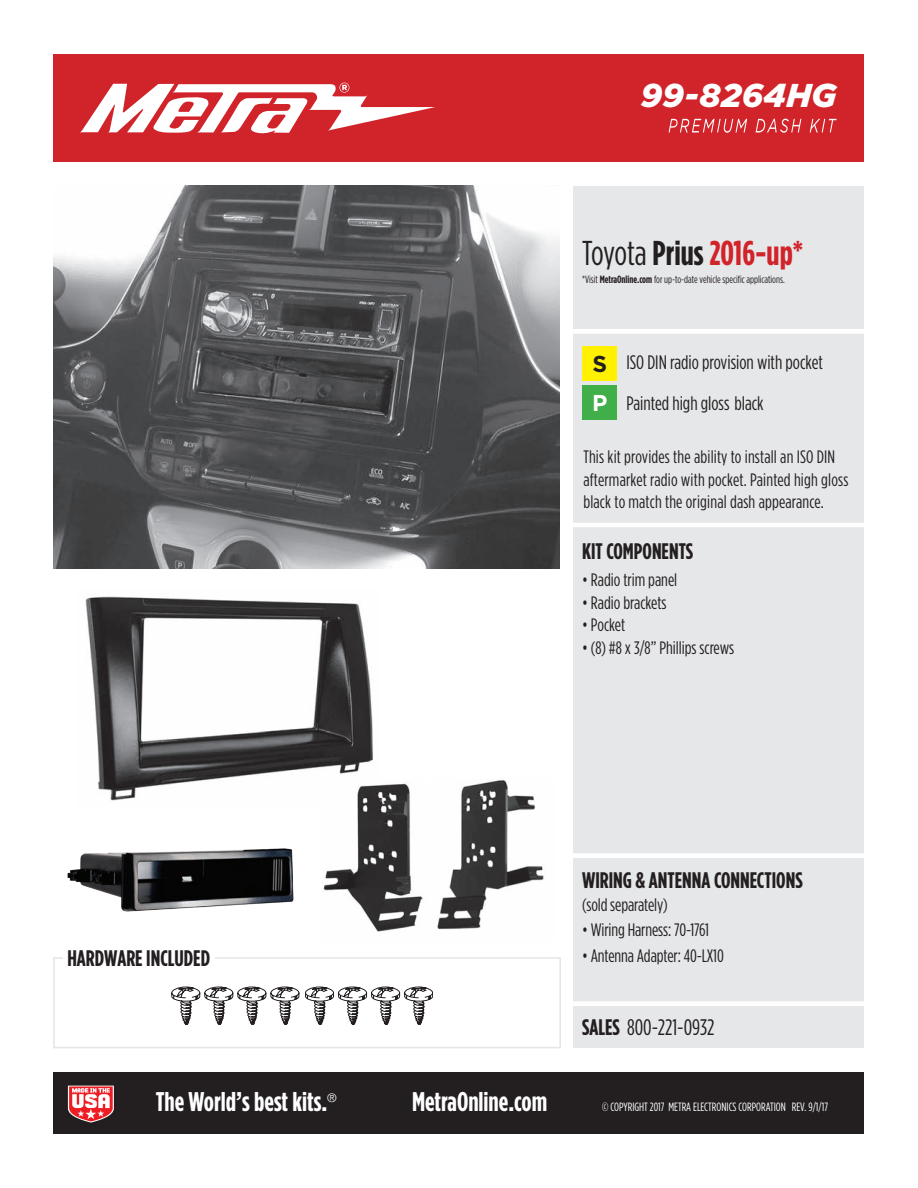
<style>
.page{position:relative;width:918px;height:1188px;background:#fff}
.page>*{position:absolute;margin:0;border:0;box-sizing:border-box;transform-origin:0 0}
.t1{font:700 34.5px "Gotham Condensed";color:#d1232a}
.t2{font:italic 900 33px "Gotham";color:#fff}
.t3{font:700 27px "Gotham Condensed";color:#fff}
.t4{font:700 22.95px "Gotham";color:#231f20}
.t5{font:700 22.95px "Gotham";color:#fff}
.t6{font:700 22.5px "Gotham Condensed";color:#231f20}
.t7{font:22.5px "Gotham Condensed";color:#231f20}
.t8{font:19.5px/40.5px "Gotham Condensed";color:#231f20}
.t9{font:18px/22.5px "Gotham Condensed";color:#231f20}
.t10{font:12px "Gotham Condensed";color:#fff}
.t11{font:300 12px "Helvetica Neue";color:#fff}
.t12{font:10.5px "Gotham Condensed";color:#231f20}
.s1{font-weight:400;color:#231f20}
.s2{color:#231f20}
.s3{font-weight:700}
</style>
<div class="page">
<div style="left:53px;top:1072px;width:810px;height:62px;background:#231f20"></div>
<img style="left:53px;top:186px;width:506px;height:382px">
<div style="left:53px;top:54px;width:810px;height:108px;background:#d1232a"></div>
<svg style="left:80px;top:83px;width:355px;height:51px"></svg>
<svg style="left:669px;top:119px;width:168px;height:14px"></svg>
<div style="left:573px;top:186px;width:290px;height:862px;background:#e6e7e9"></div>
<hr style="left:573px;top:329px;width:295px;height:4px;background:#fff">
<div style="left:583px;top:346px;width:34px;height:35px;background:#fff101"></div>
<div style="left:583px;top:386px;width:34px;height:34px;background:#40ae49"></div>
<hr style="left:572px;top:523px;width:294px;height:4px;background:#fff">
<div style="left:572px;top:853px;width:294px;height:5px;background:#fff"></div>
<svg style="left:67px;top:1085px;width:47px;height:38px"></svg>
<div style="left:53px;top:957px;width:508px;height:91px;border:2px solid #e4e5e7"></div>
<hr style="left:572px;top:1002px;width:295px;height:4px;background:#fff">
<svg style="left:171px;top:987px;width:128px;height:38px"></svg>
<svg style="left:305px;top:987px;width:128px;height:38px"></svg>
<img style="left:85px;top:596px;width:288px;height:205px">
<img style="left:321px;top:778px;width:102px;height:154px">
<img style="left:437px;top:780px;width:107px;height:150px">
<div style="left:63px;top:947px;width:151px;height:24px;background:#fff"></div>
<img style="left:67px;top:848px;width:227px;height:64px">
<h2 class="t2" style="left:641px;top:77px;width:197px">99-8264HG</h2>
<h1 class="t1" style="left:582px;top:234px;width:223px"><span class="s1">Toyota</span> <span class="s2">Prius</span> 2016-up*</h1>
<p class="t12" style="left:582px;top:273px;width:204px">*Visit <span class="s3">MetraOnline.com</span> for up-to-date vehicle specific applications.</p>
<p class="t4" style="left:593px;top:350px;width:16px">S</p>
<p class="t5" style="left:592px;top:390px;width:17px">P</p>
<p class="t9" style="left:583px;top:446px;width:266px">This kit provides the ability to install an ISO DIN aftermarket radio with pocket. Painted high gloss black to match the original dash appearance.</p>
<p class="t8" style="left:626px;top:342px;width:198px">ISO DIN radio provision with pocket<br>Painted high gloss black</p>
<p class="t6" style="left:582px;top:538px;width:113px">KIT COMPONENTS</p>
<p class="t9" style="left:582px;top:568px;width:97px">• Radio trim panel</p>
<p class="t9" style="left:582px;top:591px;width:86px">• Radio brackets</p>
<p class="t9" style="left:582px;top:613px;width:45px">• Pocket</p>
<p class="t9" style="left:582px;top:636px;width:154px">• (8) #8 x 3/8” Phillips screws</p>
<p class="t6" style="left:582px;top:868px;width:222px">WIRING &amp; ANTENNA CONNECTIONS</p>
<p class="t9" style="left:582px;top:893px;width:87px">(sold separately)</p>
<p class="t9" style="left:582px;top:918px;width:129px">• Wiring Harness: 70-1761</p>
<p class="t6" style="left:67px;top:945px;width:144px">HARDWARE INCLUDED</p>
<p class="t9" style="left:582px;top:944px;width:143px">• Antenna Adapter: 40-LX10</p>
<p class="t7" style="left:582px;top:1015px;width:134px"><span class="s3">SALES</span> 800-221-0932</p>
<h3 class="t3" style="left:156px;top:1087px;width:173px">The World’s best kits.</h3>
<p class="t11" style="left:327px;top:1091px;width:11px">®</p>
<h3 class="t3" style="left:412px;top:1087px;width:137px">MetraOnline.com</h3>
<p class="t10" style="left:602px;top:1100px;width:227px">© COPYRIGHT 2017 METRA ELECTRONICS CORPORATION REV. 9/1/17</p>
</div>
